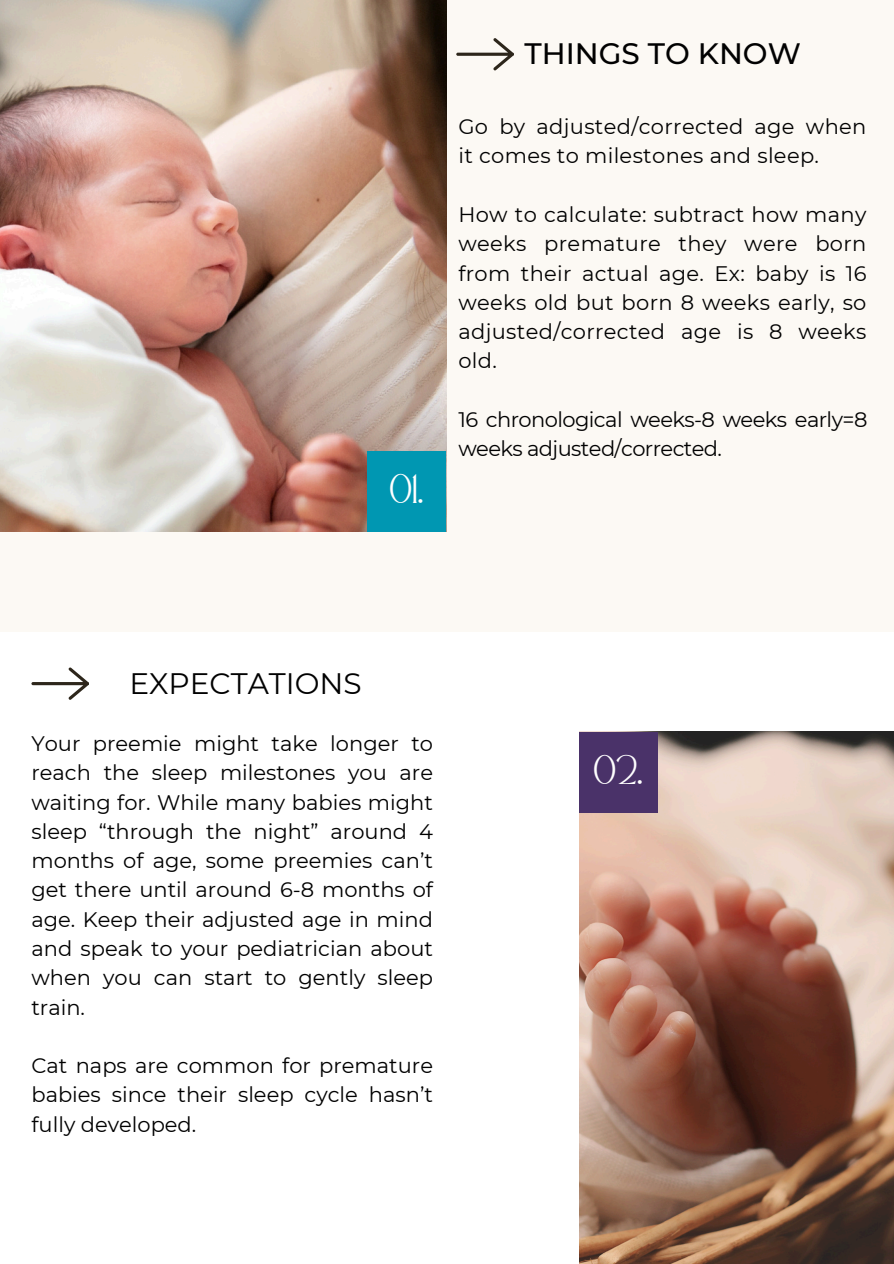
<style>
.page{position:relative;width:894px;height:1264px;background:#fff}
.page>*{position:absolute;margin:0;border:0;box-sizing:border-box;transform-origin:0 0}
.t1{font:500 29.55px "Montserrat";color:#010101}
.t2{font:29.55px "Montserrat";color:#010101}
.t3{font:21px/29.2px "Montserrat";color:#010101;text-align:justify}
.t4{font:21px/29.2px "Montserrat";letter-spacing:-.03em;color:#010101}
.t5{font:20.4px "Safira March";color:#fff}
</style>
<div class="page">
<div style="left:0;top:0;width:893px;height:1263px;background:#fcf9f4"></div>
<div style="left:0;top:631px;width:893px;height:632px;background:#fff"></div>
<img style="left:0;top:0;width:446px;height:531px">
<div style="left:367px;top:450px;width:79px;height:81px;background:#0097b2"></div>
<img style="left:579px;top:731px;width:314px;height:532px">
<div style="left:579px;top:731px;width:78px;height:81px;background:#4a3269"></div>
<svg style="left:31px;top:667px;width:58px;height:32px"></svg>
<svg style="left:456px;top:38px;width:57px;height:32px"></svg>
<p class="t5" style="left:390px;top:484px;width:35px">01.</p>
<p class="t1" style="left:524px;top:36px;width:278px">THINGS TO KNOW</p>
<h1 class="t3" style="left:458px;top:112px;width:409px">Go by adjusted/corrected age when it comes to milestones and sleep.</h1>
<p class="t3" style="left:458px;top:200px;width:409px">How to calculate: subtract how many weeks premature they were born from their actual age. Ex: baby is 16 weeks old but born 8 weeks early, so adjusted/corrected age is 8 weeks old.</p>
<p class="t4" style="left:458px;top:405px;width:410px">16 chronological weeks-8 weeks early=8 weeks adjusted/corrected.</p>
<p class="t2" style="left:129px;top:665px;width:234px">EXPECTATIONS</p>
<p class="t3" style="left:31px;top:729px;width:403px">Your preemie might take longer to reach the sleep milestones you are waiting for. While many babies might sleep “through the night” around 4 months of age, some preemies can’t get there until around 6-8 months of age. Keep their adjusted age in mind and speak to your pediatrician about when you can start to gently sleep train.</p>
<h2 class="t3" style="left:31px;top:1050px;width:403px">Cat naps are common for premature babies since their sleep cycle hasn’t fully developed.</h2>
<p class="t5" style="left:593px;top:765px;width:50px">02.</p>
</div>
